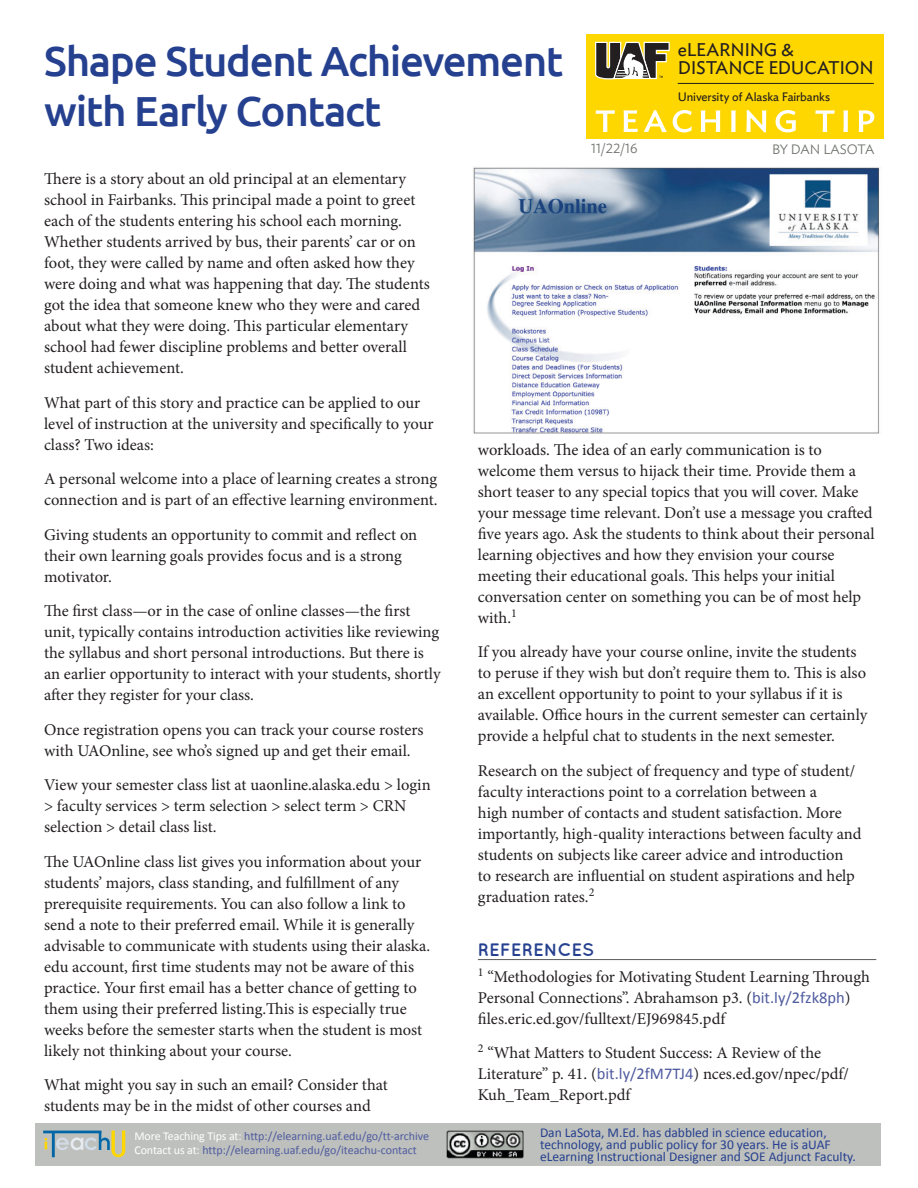
<style>
.page{position:relative;width:918px;height:1188px;background:#fff}
.page>*{position:absolute;margin:0;border:0;box-sizing:border-box;transform-origin:0 0}
.t1{font:500 42px/50.4px "Ubuntu";letter-spacing:-.035em;color:#25408f}
.t2{font:18.3px/18.3px "Ideal Sans";letter-spacing:-.015em;color:#231f20}
.Subheadings_-_Paragr{font:700 18px "Quicksand";color:#25408f}
.Main_Text_-_Paragrap{font:16.5px/21px "Minion Pro";color:#231f20}
.Main_Text_-_Paragrap-2{font:13.5px/12px "Calibri";color:#25408f}
.t3{font:300 13.5px "Ideal Sans";color:#6e726c}
.t4{font:12.15px "Ideal Sans";letter-spacing:-.01em;color:#231f20}
.t5{font:12px/14.4px "Calibri";letter-spacing:-.005em;color:#4f5b9f}
.s1{color:#fff}
.s2{font-family:"Calibri";color:#4f5b9f}
</style>
<div class="page">
<div style="left:36px;top:1123px;width:845px;height:43px;background:#bec0bd"></div>
<img style="left:447px;top:1131px;width:77px;height:28px">
<svg style="left:43px;top:1131px;width:82px;height:26px"></svg>
<div style="left:586px;top:34px;width:298px;height:105px;background:#ffd700"></div>
<svg style="left:595px;top:41px;width:75px;height:39px;background:#887f5b"></svg>
<hr style="left:678px;top:83px;width:196px;height:1px;background:#231f20">
<svg style="left:596px;top:110px;width:278px;height:23px"></svg>
<hr style="left:478px;top:959px;width:398px;height:1px;background:#58595b">
<img style="left:473px;top:167px;width:407px;height:266px">
<p class="t1" style="left:44px;top:34px;width:521px">Shape Student Achievement with Early Contact</p>
<p class="t3" style="left:591px;top:138px;width:48px">11/22/16</p>
<p class="t2" style="left:678px;top:39px;width:198px">eLEARNING &amp;<br>DISTANCE EDUCATION</p>
<p class="t4" style="left:678px;top:88px;width:154px">University of Alaska Fairbanks</p>
<p class="t3" style="left:772px;top:139px;width:104px">BY DAN LASOTA</p>
<p class="Main_Text_-_Paragrap" style="left:44px;top:169px;width:387px">There is a story about an old principal at an elementary school in Fairbanks. This principal made a point to greet each of the students entering his school each morning.<br>Whether students arrived by bus, their parents’ car or on foot, they were called by name and often asked how they were doing and what was happening that day. The students got the idea that someone knew who they were and cared about what they were doing. This particular elementary school had fewer discipline problems and better overall student achievement.</p>
<p class="Main_Text_-_Paragrap" style="left:44px;top:392px;width:391px">What part of this story and practice can be applied to our level of instruction at the university and specifically to your class? Two ideas:</p>
<p class="Main_Text_-_Paragrap" style="left:44px;top:469px;width:395px">A personal welcome into a place of learning creates a strong connection and is part of an effective learning environment.</p>
<p class="Main_Text_-_Paragrap" style="left:44px;top:524px;width:375px">Giving students an opportunity to commit and reflect on their own learning goals provides focus and is a strong motivator.</p>
<p class="Main_Text_-_Paragrap" style="left:44px;top:601px;width:398px">The first class—or in the case of online classes—the first unit, typically contains introduction activities like reviewing the syllabus and short personal introductions. But there is an earlier opportunity to interact with your students, shortly after they register for your class.</p>
<p class="Main_Text_-_Paragrap" style="left:44px;top:719px;width:381px">Once registration opens you can track your course rosters with UAOnline, see who’s signed up and get their email.</p>
<p class="Main_Text_-_Paragrap" style="left:44px;top:775px;width:388px">View your semester class list at uaonline.alaska.edu &gt; login &gt; faculty services &gt; term selection &gt; select term &gt; CRN selection &gt; detail class list.</p>
<p class="Main_Text_-_Paragrap" style="left:44px;top:851px;width:388px">The UAOnline class list gives you information about your students’ majors, class standing, and fulfillment of any prerequisite requirements. You can also follow a link to send a note to their preferred email. While it is generally advisable to communicate with students using their alaska. edu account, first time students may not be aware of this practice. Your first email has a better chance of getting to them using their preferred listing.This is especially true weeks before the semester starts when the student is most likely not thinking about your course.</p>
<p class="Main_Text_-_Paragrap" style="left:44px;top:1075px;width:345px">What might you say in such an email? Consider that students may be in the midst of other courses and</p>
<p class="t5" style="left:135px;top:1128px;width:296px"><span class="s1">More Teaching Tips at:</span> http://elearning.uaf.edu/go/tt-archive<br><span class="s1">Contact us at:</span> http://elearning.uaf.edu/go/iteachu-contact</p>
<p class="Main_Text_-_Paragrap" style="left:478px;top:439px;width:398px">workloads. The idea of an early communication is to welcome them versus to hijack their time. Provide them a short teaser to any special topics that you will cover. Make your message time relevant. Don’t use a message you crafted five years ago. Ask the students to think about their personal learning objectives and how they envision your course meeting their educational goals. This helps your initial conversation center on something you can be of most help with.<sup>1</sup></p>
<p class="Main_Text_-_Paragrap" style="left:478px;top:642px;width:391px">If you already have your course online, invite the students to peruse if they wish but don’t require them to. This is also an excellent opportunity to point to your syllabus if it is available. Office hours in the current semester can certainly provide a helpful chat to students in the next semester.</p>
<p class="Main_Text_-_Paragrap" style="left:478px;top:760px;width:385px">Research on the subject of frequency and type of student/ faculty interactions point to a correlation between a<br>high number of contacts and student satisfaction. More importantly, high-quality interactions between faculty and students on subjects like career advice and introduction<br>to research are influential on student aspirations and help graduation rates.<sup>2</sup></p>
<p class="Subheadings_-_Paragr" style="left:478px;top:939px;width:118px">REFERENCES</p>
<p class="Main_Text_-_Paragrap" style="left:478px;top:966px;width:394px"><sup>1</sup> “Methodologies for Motivating Student Learning Through<br>Personal Connections”. Abrahamson p3. (<span class="s2">bit.ly/2fzk8ph</span>) files.eric.ed.gov/fulltext/EJ969845.pdf</p>
<p class="Main_Text_-_Paragrap" style="left:478px;top:1043px;width:373px"><sup>2</sup> “What Matters to Student Success: A Review of the<br>Literature” p. 41. (<span class="s2">bit.ly/2fM7TJ4</span>) nces.ed.gov/npec/pdf/<br>Kuh_Team_Report.pdf</p>
<p class="Main_Text_-_Paragrap-2" style="left:540px;top:1127px;width:317px">Dan LaSota, M.Ed. has dabbled in science education, technology, and public policy for 30 years. He is aUAF eLearning Instructional Designer and SOE Adjunct Faculty.</p>
</div>
